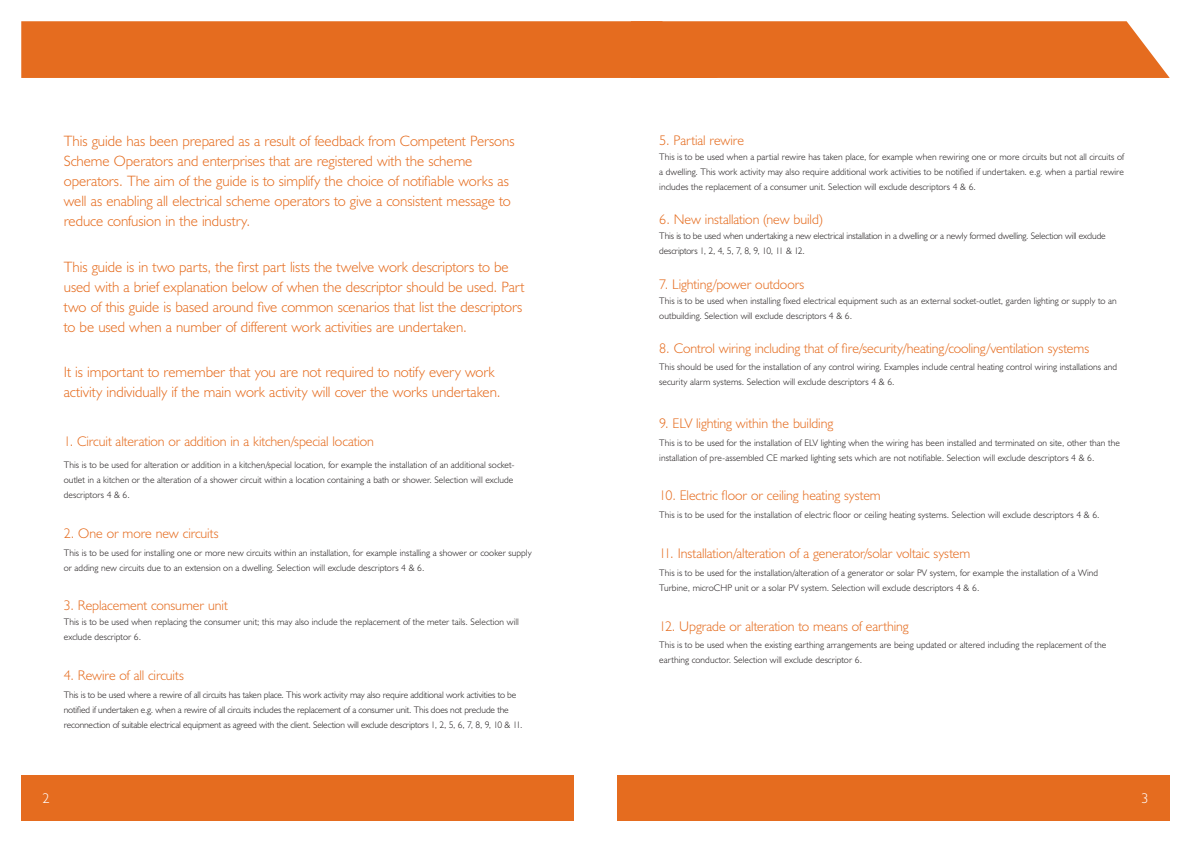
<style>
.page{position:relative;width:1191px;height:842px;background:#fff}
.page>*{position:absolute;margin:0;border:0;box-sizing:border-box;transform-origin:0 0}
.t1{font:300 15px/20px "Humanist 521 BT";letter-spacing:-.005em;color:#e56c1f}
.t2{font:300 14.1px "Humanist 521 BT";color:#fff}
.t3{font:300 14px "Humanist 521 BT";letter-spacing:-.005em;color:#e56c1f}
.t4{font:300 9.5px/15px "Humanist 521 BT";letter-spacing:.005em;color:#231f20}
.t5{font:300 9.5px/15px "Humanist 521 BT";letter-spacing:-.015em;color:#231f20}
</style>
<div class="page">
<div style="left:21px;top:775px;width:553px;height:46px;background:#e56c1f"></div>
<div style="left:617px;top:775px;width:552px;height:46px;background:#e56c1f"></div>
<div style="left:21px;top:21px;width:1148px;height:57px;background:#e56c1f"></div>
<p class="t1" style="left:64px;top:131px;width:452px">This guide has been prepared as a result of feedback from Competent Persons Scheme Operators and enterprises that are registered with the scheme operators. The aim of the guide is to simplify the choice of notifiable works as well as enabling all electrical scheme operators to give a consistent message to reduce confusion in the industry.</p>
<p class="t1" style="left:64px;top:256px;width:462px">This guide is in two parts, the first part lists the twelve work descriptors to be used with a brief explanation below of when the descriptor should be used. Part two of this guide is based around five common scenarios that list the descriptors to be used when a number of different work activities are undertaken.</p>
<h1 class="t1" style="left:64px;top:362px;width:438px">It is important to remember that you are not required to notify every work activity individually if the main work activity will cover the works undertaken.</h1>
<h3 class="t3" style="left:64px;top:432px;width:312px">1. Circuit alteration or addition in a kitchen/special location</h3>
<p class="t4" style="left:64px;top:457px;width:452px">This is to be used for alteration or addition in a kitchen/special location, for example the installation of an additional socket&shy;outlet in a kitchen or the alteration of a shower circuit within a location containing a bath or shower. Selection will exclude descriptors 4 &amp; 6.</p>
<h3 class="t3" style="left:64px;top:524px;width:156px">2. One or more new circuits</h3>
<p class="t4" style="left:64px;top:545px;width:469px">This is to be used for installing one or more new circuits within an installation, for example installing a shower or cooker supply or adding new circuits due to an extension on a dwelling. Selection will exclude descriptors 4 &amp; 6.</p>
<h3 class="t3" style="left:64px;top:597px;width:165px">3. Replacement consumer unit</h3>
<p class="t4" style="left:64px;top:614px;width:456px">This is to be used when replacing the consumer unit; this may also include the replacement of the meter tails. Selection will exclude descriptor 6.</p>
<h3 class="t3" style="left:64px;top:667px;width:122px">4. Rewire of all circuits</h3>
<p class="t5" style="left:64px;top:687px;width:460px">This is to be used where a rewire of all circuits has taken place. This work activity may also require additional work activities to be notified if undertaken e.g. when a rewire of all circuits includes the replacement of a consumer unit. This does not preclude the reconnection of suitable electrical equipment as agreed with the client. Selection will exclude descriptors 1, 2, 5, 6, 7, 8, 9, 10 &amp; 11.</p>
<h2 class="t2" style="left:42px;top:790px;width:9px">2</h2>
<h3 class="t3" style="left:659px;top:132px;width:86px">5. Partial rewire</h3>
<p class="t4" style="left:659px;top:149px;width:466px;text-align:justify">This is to be used when a partial rewire has taken place, for example when rewiring one or more circuits but not all circuits of a dwelling. This work activity may also require additional work activities to be notified if undertaken. e.g. when a partial rewire includes the replacement of a consumer unit. Selection will exclude descriptors 4 &amp; 6.</p>
<h3 class="t3" style="left:659px;top:211px;width:165px">6. New installation (new build)</h3>
<p class="t5" style="left:659px;top:228px;width:448px">This is to be used when undertaking a new electrical installation in a dwelling or a newly formed dwelling. Selection will exclude descriptors 1, 2, 4, 5, 7, 8, 9, 10, 11 &amp; 12.</p>
<h3 class="t3" style="left:659px;top:275px;width:146px">7. Lighting/power outdoors</h3>
<p class="t4" style="left:659px;top:293px;width:459px">This is to be used when installing fixed electrical equipment such as an external socket-outlet, garden lighting or supply to an outbuilding. Selection will exclude descriptors 4 &amp; 6.</p>
<h3 class="t3" style="left:659px;top:339px;width:431px">8. Control wiring including that of fire/security/heating/cooling/ventilation systems</h3>
<p class="t4" style="left:659px;top:359px;width:459px">This should be used for the installation of any control wiring. Examples include central heating control wiring installations and security alarm systems. Selection will exclude descriptors 4 &amp; 6.</p>
<h3 class="t3" style="left:659px;top:414px;width:175px">9. ELV lighting within the building</h3>
<p class="t4" style="left:659px;top:435px;width:462px">This is to be used for the installation of ELV lighting when the wiring has been installed and terminated on site, other than the installation of pre-assembled CE marked lighting sets which are not notifiable. Selection will exclude descriptors 4 &amp; 6.</p>
<h3 class="t3" style="left:659px;top:487px;width:223px">10. Electric floor or ceiling heating system</h3>
<p class="t4" style="left:659px;top:507px;width:442px">This is to be used for the installation of electric floor or ceiling heating systems. Selection will exclude descriptors 4 &amp; 6.</p>
<h3 class="t3" style="left:659px;top:545px;width:312px">11. Installation/alteration of a generator/solar voltaic system</h3>
<p class="t4" style="left:659px;top:565px;width:440px">This is to be used for the installation/alteration of a generator or solar PV system, for example the installation of a Wind<br>Turbine, microCHP unit or a solar PV system. Selection will exclude descriptors 4 &amp; 6.</p>
<h3 class="t3" style="left:659px;top:617px;width:251px">12. Upgrade or alteration to means of earthing</h3>
<p class="t4" style="left:659px;top:637px;width:448px">This is to be used when the existing earthing arrangements are being updated or altered including the replacement of the earthing conductor. Selection will exclude descriptor 6.</p>
<h2 class="t2" style="left:1141px;top:790px;width:9px">3</h2>
</div>
